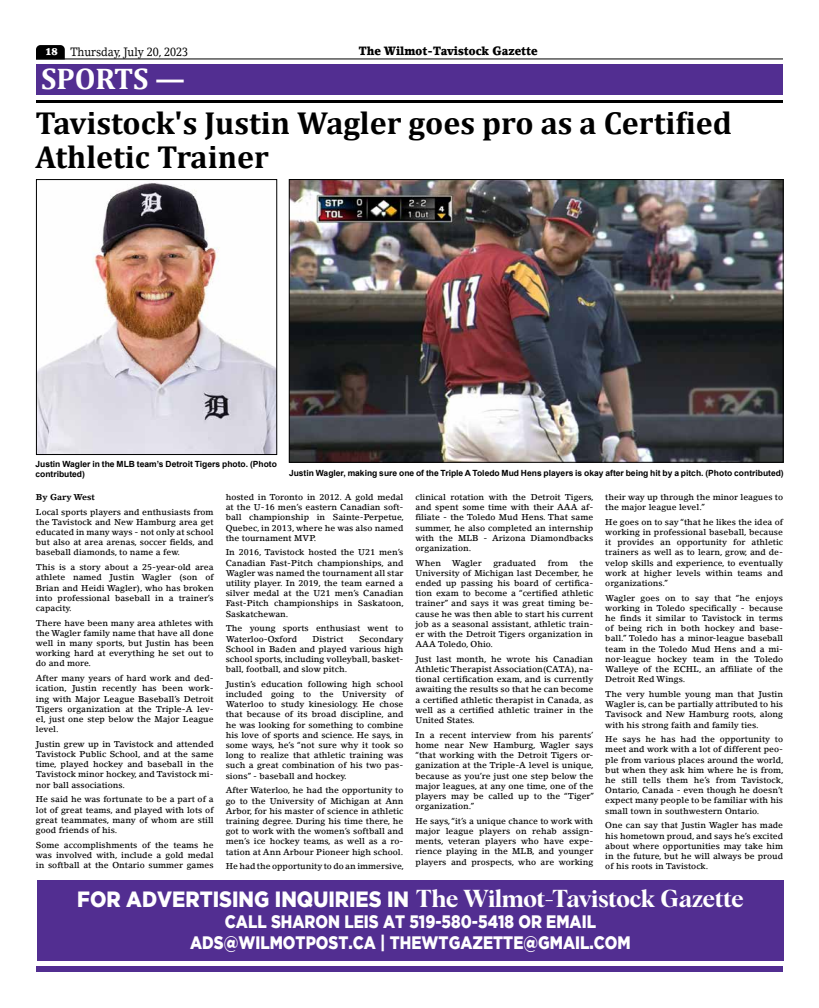
<style>
.page{position:relative;width:819px;height:1008px;background:#fff}
.page>*{position:absolute;margin:0;border:0;box-sizing:border-box;transform-origin:0 0}
.t1{font:700 32px/34px "Cambria";color:#000}
.t2{font:700 30px "Cambria";letter-spacing:-.005em;color:#fff}
.t3{font:24px "Albra Semi";letter-spacing:-.01em;color:#fff}
.t4{font:900 18px/21px "Gotham";color:#fff;text-align:center;scale:.85 1}
.t5{font:900 12px "Lino Letter Std";color:#000;scale:.9 1}
.t6{font:12px "Lino Letter Std";color:#000;scale:.9 1}
.t7{font:500 8.5px/10.2px "Lino Letter Std";color:#000;text-align:justify}
.t8{font:700 8.5px/10.2px "Arial";color:#000}
.t9{font:700 8.5px "Lino Letter Std";color:#000}
.s1{font-weight:900;font-size:10px;color:#fff}
.s2{font-family:"Gotham";font-weight:900;font-size:22px}
</style>
<div class="page">
<svg style="left:36px;top:45px;width:29px;height:13px"></svg>
<hr style="left:36px;top:58px;width:747px;height:1px;background:#000">
<div style="left:36px;top:966px;width:747px;height:6px;background:#522e91"></div>
<div style="left:36px;top:64px;width:747px;height:31px;background:#522e91"></div>
<hr style="left:36px;top:100px;width:747px;height:3px;background:#000">
<img style="left:38px;top:182px;width:237px;height:271px">
<div style="left:36px;top:179px;width:241px;height:276px;border:1px solid #000"></div>
<img style="left:291px;top:181px;width:490px;height:280px">
<div style="left:289px;top:179px;width:494px;height:284px;border:1px solid #000"></div>
<div style="left:37px;top:880px;width:747px;height:81px;background:#522e91"></div>
<h3 class="t6" style="left:45px;top:44px;width:161px"><span class="s1">18</span> Thursday, July 20, 2023</h3>
<h3 class="t5" style="left:359px;top:43px;width:201px">The Wilmot-Tavistock Gazette</h3>
<h2 class="t2" style="left:41px;top:58px;width:145px">SPORTS —</h2>
<h1 class="t1" style="left:35px;top:105px;width:698px">Tavistock's Justin Wagler goes pro as a Certified<br>Athletic Trainer</h1>
<p class="t8" style="left:35px;top:459px;width:243px">Justin Wagler in the MLB team’s Detroit Tigers photo. (Photo contributed)</p>
<p class="t8" style="left:289px;top:468px;width:496px">Justin Wagler, making sure one of the Triple A Toledo Mud Hens players is okay after being hit by a pitch. (Photo contributed)</p>
<p class="t9" style="left:36px;top:492px;width:60px">By Gary West</p>
<p class="t7" style="left:36px;top:507px;width:179px">Local sports players and enthusiasts from the Tavistock and New Hamburg area get educated in many ways - not only at school but also at area arenas, soccer fields, and baseball diamonds, to name a few.</p>
<p class="t7" style="left:36px;top:562px;width:179px">This is a story about a 25-year-old area athlete named Justin Wagler (son of Brian and Heidi Wagler), who has broken into professional baseball in a trainer’s capacity.</p>
<p class="t7" style="left:36px;top:618px;width:179px">There have been many area athletes with the Wagler family name that have all done well in many sports, but Justin has been working hard at everything he set out to do and more.</p>
<p class="t7" style="left:36px;top:673px;width:179px">After many years of hard work and ded&shy;ication, Justin recently has been work&shy;ing with Major League Baseball’s Detroit Tigers organization at the Triple-A lev&shy;el, just one step below the Major League level.</p>
<p class="t7" style="left:36px;top:739px;width:179px">Justin grew up in Tavistock and attended Tavistock Public School, and at the same time, played hockey and baseball in the Tavistock minor hockey, and Tavistock mi&shy;nor ball associations.</p>
<p class="t7" style="left:36px;top:794px;width:179px">He said he was fortunate to be a part of a lot of great teams, and played with lots of great teammates, many of whom are still good friends of his.</p>
<p class="t7" style="left:36px;top:840px;width:179px">Some accomplishments of the teams he was involved with, include a gold medal in softball at the Ontario summer games</p>
<p class="t7" style="left:226px;top:492px;width:180px">hosted in Toronto in 2012. A gold medal at the U-16 men’s eastern Canadian soft&shy;ball championship in Sainte-Perpetue, Quebec, in 2013, where he was also named the tournament MVP.</p>
<p class="t7" style="left:226px;top:547px;width:180px">In 2016, Tavistock hosted the U21 men’s Canadian Fast-Pitch championships, and Wagler was named the tournament all star utility player. In 2019, the team earned a silver medal at the U21 men’s Canadian Fast-Pitch championships in Saskatoon, Saskatchewan.</p>
<p class="t7" style="left:226px;top:623px;width:179px">The young sports enthusiast went to<br>Waterloo-Oxford</p>
<p class="t7" style="left:605px;top:492px;width:179px">their way up through the minor leagues to the major league level.”</p>
<p class="t7" style="left:605px;top:517px;width:179px">He goes on to say “that he likes the idea of working in professional baseball, because it provides an opportunity for athletic trainers as well as to learn, grow, and de&shy;velop skills and experience, to eventually work at higher levels within teams and organizations.”</p>
<p class="t7" style="left:605px;top:593px;width:179px">Wagler goes on to say that “he enjoys working in Toledo specifically - because he finds it similar to Tavistock in terms of being rich in both hockey and base&shy;ball.” Toledo has a minor-league baseball team in the Toledo Mud Hens and a mi&shy;nor-league hockey team in the Toledo Walleye of the ECHL, an affiliate of the Detroit Red Wings.</p>
<p class="t7" style="left:605px;top:689px;width:179px">The very humble young man that Justin Wagler is, can be partially attributed to his Tavisock and New Hamburg roots, along with his strong faith and family ties.</p>
<p class="t7" style="left:605px;top:734px;width:180px">He says he has had the opportunity to meet and work with a lot of different peo&shy;ple from various places around the world, but when they ask him where he is from, he still tells them he’s from Tavistock, Ontario, Canada - even though he doesn’t expect many people to be familiar with his small town in southwestern Ontario.</p>
<p class="t7" style="left:605px;top:820px;width:179px">One can say that Justin Wagler has made his hometown proud, and says he’s excited about where opportunities may take him in the future, but he will always be proud of his roots in Tavistock.</p>
<h3 class="t3" style="left:77px;top:881px;width:668px"><span class="s2">FOR ADVERTISING INQUIRIES IN</span> The Wilmot-Tavistock Gazette</h3>
<h3 class="t4" style="left:190px;top:911px;width:520px">CALL SHARON LEIS AT 519-580-5418 OR EMAIL<br>ADS@WILMOTPOST.CA | THEWTGAZETTE@GMAIL.COM</h3>
<p class="t7" style="left:416px;top:492px;width:180px">clinical rotation with the Detroit Tigers, and spent some time with their AAA af&shy;filiate - the Toledo Mud Hens. That same summer, he also completed an internship with the MLB - Arizona Diamondbacks organization.</p>
<p class="t7" style="left:416px;top:557px;width:27px">When</p>
<p class="t7" style="left:452px;top:557px;width:31px">Wagler</p>
<p class="t7" style="left:493px;top:557px;width:44px">graduated</p>
<p class="t7" style="left:548px;top:557px;width:22px">from</p>
<p class="t7" style="left:416px;top:557px;width:179px;text-indent:164px">the University of Michigan last December, he ended up passing his board of certifica&shy;tion exam to become a “certified athletic trainer” and says it was great timing be&shy;cause he was then able to start his current job as a seasonal assistant, athletic train&shy;er with the Detroit Tigers organization in AAA Toledo, Ohio.</p>
<p class="t7" style="left:416px;top:654px;width:179px">Just last month, he wrote his Canadian Athletic Therapist Association(CATA), na&shy;tional certification exam, and is currently awaiting the results so that he can become a certified athletic therapist in Canada, as well as a certified athletic trainer in the United States.</p>
<p class="t7" style="left:416px;top:730px;width:180px">In a recent interview from his parents’ home near New Hamburg, Wagler says “that working with the Detroit Tigers or&shy;ganization at the Triple-A level is unique, because as you’re just one step below the major leagues, at any one time, one of the players may be called up to the “Tiger” organization.”</p>
<p class="t7" style="left:416px;top:816px;width:179px">He says, “it’s a unique chance to work with major league players on rehab assign&shy;ments, veteran players who have expe&shy;rience playing in the MLB, and younger players and prospects, who are working</p>
<p class="t7" style="left:226px;top:633px;width:179px;text-indent:133px">Secondary School in Baden and played various high school sports, including volleyball, basket&shy;ball, football, and slow pitch.</p>
<p class="t7" style="left:226px;top:679px;width:179px">Justin’s education following high school included going to the University of Waterloo to study kinesiology. He chose that because of its broad discipline, and he was looking for something to combine his love of sports and science. He says, in some ways, he’s “not sure why it took so long to realize that athletic training was such a great combination of his two pas&shy;sions” - baseball and hockey.</p>
<p class="t7" style="left:226px;top:785px;width:179px">After Waterloo, he had the opportunity to go to the University of Michigan at Ann Arbor, for his master of science in athletic training degree. During his time there, he got to work with the women’s softball and men’s ice hockey teams, as well as a ro&shy;tation at Ann Arbour Pioneer high school.</p>
<p class="t7" style="left:226px;top:861px;width:180px">He had the opportunity to do an immersive,</p>
<p class="t7" style="left:312px;top:633px;width:33px">District</p>
</div>
